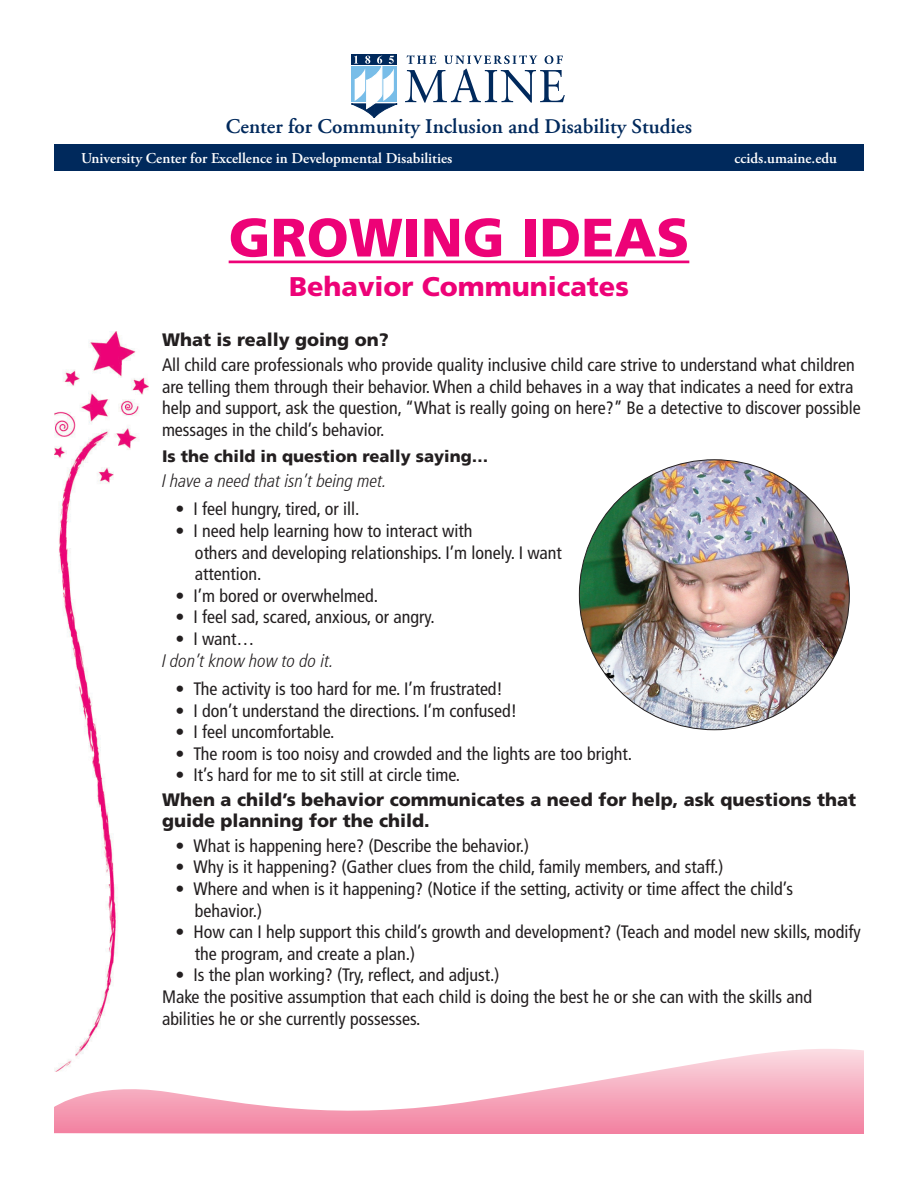
<style>
.page{position:relative;width:918px;height:1188px;background:#fff}
.page>*{position:absolute;margin:0;border:0;box-sizing:border-box;transform-origin:0 0}
.Heading_1{font:900 54px "Frutiger LT Std";color:#ed0277}
.Heading_1a{font:900 27px "Frutiger LT Std";color:#ed0277}
.t1{font:600 21px "Adobe Garamond";color:#00295c}
.t2{font:condensed 18px/21.6px "Frutiger LT Std";color:#231f20}
.Heading_2{font:900 18px/21px "Frutiger LT Std";color:#231f20}
.t3{font:italic 300 condensed 18px "Frutiger LT Com";color:#231f20}
.Heading_3{font:900 16.5px "Frutiger 75";color:#231f20}
.t4{font:600 15px "Adobe Garamond Pro";color:#fff}
</style>
<div class="page">
<div style="left:54px;top:144px;width:810px;height:27px;background:#00295c"></div>
<svg style="left:405px;top:55px;width:160px;height:48px"></svg>
<svg style="left:351px;top:54px;width:46px;height:2px"></svg>
<svg style="left:351px;top:56px;width:46px;height:62px"></svg>
<img style="left:54px;top:331px;width:95px;height:718px">
<hr style="left:229px;top:261px;width:460px;height:2px;background:#ed0277">
<img style="left:579px;top:460px;width:270px;height:270px;border-radius:135px">
<svg style="left:54px;top:1049px;width:810px;height:85px"></svg>
<p class="t1" style="left:226px;top:115px;width:468px">Center for Community Inclusion and Disability Studies</p>
<p class="t4" style="left:81px;top:150px;width:373px">University Center for Excellence in Developmental Disabilities</p>
<p class="t4" style="left:735px;top:150px;width:104px">ccids.umaine.edu</p>
<h1 class="Heading_1" style="left:229px;top:205px;width:462px">GROWING IDEAS</h1>
<p class="Heading_1a" style="left:289px;top:270px;width:341px">Behavior Communicates</p>
<h2 class="Heading_2" style="left:162px;top:329px;width:228px">What is really going on?</h2>
<p class="t2" style="left:162px;top:354px;width:700px">All child care professionals who provide quality inclusive child care strive to understand what children are telling them through their behavior. When a child behaves in a way that indicates a need for extra help and support, ask the question, “What is really going on here?” Be a detective to discover possible messages in the child’s behavior.</p>
<h3 class="Heading_3" style="left:162px;top:446px;width:328px">Is the child in question really saying…</h3>
<p class="t3" style="left:162px;top:471px;width:226px">I have a need that isn’t being met.</p>
<p class="t2" style="left:176px;top:499px;width:185px">• I feel hungry, tired, or ill.</p>
<p class="t2" style="left:195px;top:520px;width:368px;text-indent:-19px">• I need help learning how to interact with<br>others and developing relationships. I’m lonely. I want attention.</p>
<p class="t2" style="left:176px;top:585px;width:204px">• I’m bored or overwhelmed.</p>
<p class="t2" style="left:176px;top:607px;width:261px">• I feel sad, scared, anxious, or angry.</p>
<p class="t2" style="left:176px;top:628px;width:81px">• I want…</p>
<p class="t3" style="left:162px;top:650px;width:173px">I don’t know how to do it.</p>
<p class="t2" style="left:176px;top:678px;width:329px">• The activity is too hard for me. I’m frustrated!</p>
<p class="t2" style="left:176px;top:700px;width:343px">• I don’t understand the directions. I’m confused!</p>
<p class="t2" style="left:176px;top:721px;width:160px">• I feel uncomfortable.</p>
<p class="t2" style="left:176px;top:743px;width:458px">• The room is too noisy and crowded and the lights are too bright.</p>
<p class="t2" style="left:176px;top:765px;width:286px">• It’s hard for me to sit still at circle time.</p>
<h2 class="Heading_2" style="left:162px;top:789px;width:696px">When a child’s behavior communicates a need for help, ask questions that guide planning for the child.</h2>
<p class="t2" style="left:176px;top:835px;width:355px">• What is happening here? (Describe the behavior.)</p>
<p class="t2" style="left:176px;top:856px;width:550px">• Why is it happening? (Gather clues from the child, family members, and staff.)</p>
<p class="t2" style="left:195px;top:878px;width:600px;text-indent:-19px">• Where and when is it happening? (Notice if the setting, activity or time affect the child’s behavior.)</p>
<p class="t2" style="left:195px;top:921px;width:667px;text-indent:-19px">• How can I help support this child’s growth and development? (Teach and model new skills, modify the program, and create a plan.)</p>
<p class="t2" style="left:176px;top:964px;width:326px">• Is the plan working? (Try, reflect, and adjust.)</p>
<p class="t2" style="left:162px;top:986px;width:652px">Make the positive assumption that each child is doing the best he or she can with the skills and abilities he or she currently possesses.</p>
</div>
